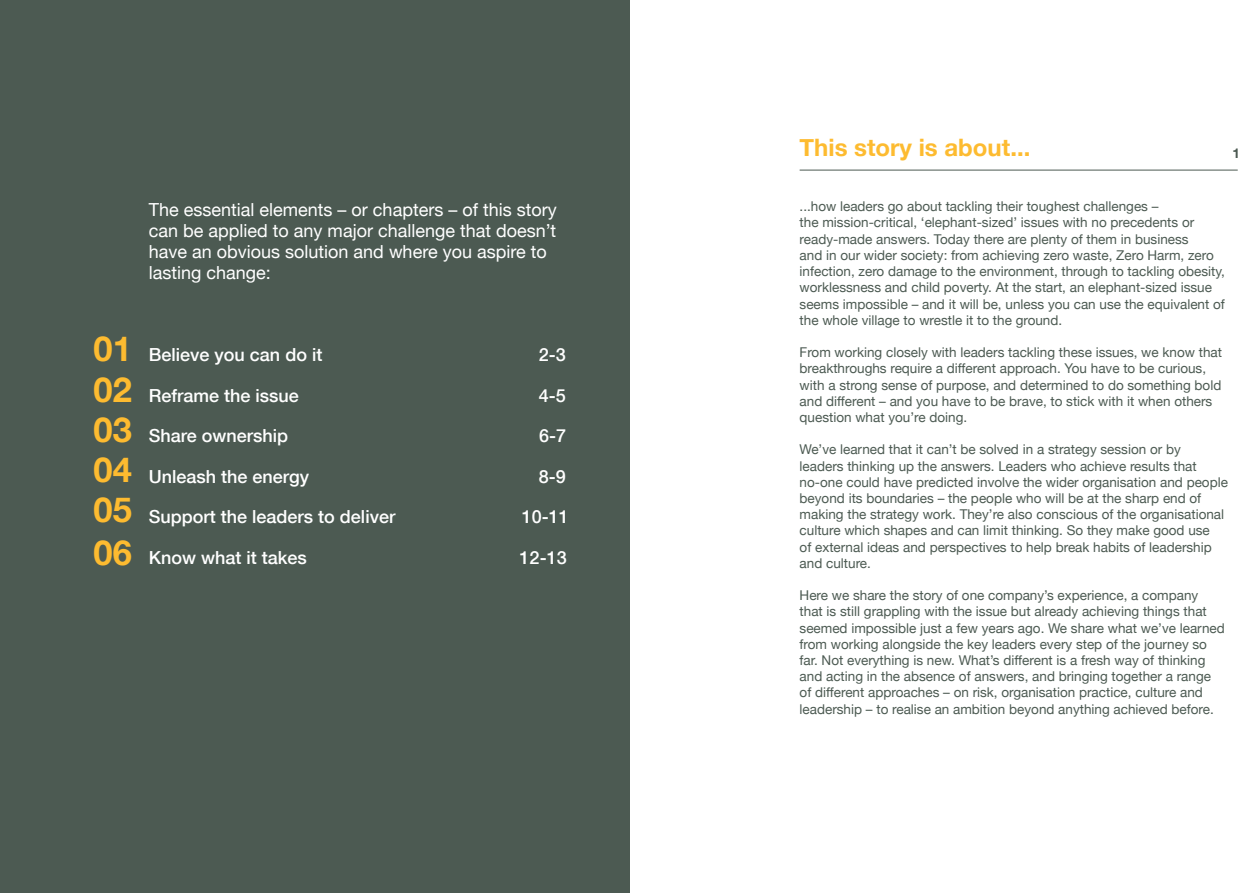
<style>
.page{position:relative;width:1259px;height:893px;background:#fff}
.page>*{position:absolute;margin:0;border:0;box-sizing:border-box;transform-origin:0 0}
.t1{font:700 34.5px/40.2px "Helvetica Neue";color:#fdbb30;text-align:justify}
.t2{font:700 24px "Helvetica Neue";color:#fdbb30}
.t3{font:18px/21px "Helvetica Neue";color:#fff}
.t4{font:500 18px "Helvetica Neue";color:#fff}
.t5{font:13.5px/16.2px "Helvetica Neue";color:#4c5a52}
.t6{font:700 13.5px "Helvetica Neue";color:#4c5a52}
</style>
<div class="page">
<div style="left:0;top:0;width:629px;height:893px;background:#4c5a52"></div>
<hr style="left:799px;top:170px;width:438px;height:1px;background:#4c5a52">
<h3 class="t3" style="left:149px;top:198px;width:409px">The essential elements – or chapters – of this story can be applied to any major challenge that doesn’t have an obvious solution and where you aspire to lasting change:</h3>
<h1 class="t1" style="left:94px;top:328px;width:40px">01<br>02<br>03<br>04<br>05</h1>
<h1 class="t1" style="left:94px;top:532px;width:40px">06</h1>
<h3 class="t4" style="left:149px;top:344px;width:175px">Believe you can do it</h3>
<h3 class="t4" style="left:539px;top:344px;width:29px">2-3</h3>
<h3 class="t4" style="left:149px;top:384px;width:152px">Reframe the issue</h3>
<h3 class="t4" style="left:539px;top:384px;width:29px">4-5</h3>
<h3 class="t4" style="left:149px;top:425px;width:141px">Share ownership</h3>
<h3 class="t4" style="left:539px;top:425px;width:29px">6-7</h3>
<h3 class="t4" style="left:149px;top:465px;width:162px">Unleash the energy</h3>
<h3 class="t4" style="left:539px;top:465px;width:29px">8-9</h3>
<h3 class="t4" style="left:149px;top:506px;width:248px">Support the leaders to deliver</h3>
<h3 class="t4" style="left:522px;top:506px;width:49px">10-11</h3>
<h3 class="t4" style="left:149px;top:546px;width:160px">Know what it takes</h3>
<h3 class="t4" style="left:519px;top:546px;width:49px">12-13</h3>
<h2 class="t2" style="left:799px;top:132px;width:232px">This story is about...</h2>
<p class="t6" style="left:1232px;top:144px;width:9px">1</p>
<p class="t5" style="left:799px;top:198px;width:427px">...how leaders go about tackling their toughest challenges –<br>the mission-critical, ‘elephant-sized’ issues with no precedents or ready-made answers. Today there are plenty of them in business<br>and in our wider society: from achieving zero waste, Zero Harm, zero infection, zero damage to the environment, through to tackling obesity, worklessness and child poverty. At the start, an elephant-sized issue seems impossible – and it will be, unless you can use the equivalent of the whole village to wrestle it to the ground.</p>
<p class="t5" style="left:799px;top:344px;width:424px">From working closely with leaders tackling these issues, we know that breakthroughs require a different approach. You have to be curious, with a strong sense of purpose, and determined to do something bold and different – and you have to be brave, to stick with it when others question what you’re doing.</p>
<p class="t5" style="left:799px;top:441px;width:430px">We’ve learned that it can’t be solved in a strategy session or by leaders thinking up the answers. Leaders who achieve results that no-one could have predicted involve the wider organisation and people beyond its boundaries – the people who will be at the sharp end of making the strategy work. They’re also conscious of the organisational culture which shapes and can limit thinking. So they make good use<br>of external ideas and perspectives to help break habits of leadership and culture.</p>
<p class="t5" style="left:799px;top:587px;width:427px">Here we share the story of one company’s experience, a company that is still grappling with the issue but already achieving things that seemed impossible just a few years ago. We share what we’ve learned from working alongside the key leaders every step of the journey so far. Not everything is new. What’s different is a fresh way of thinking and acting in the absence of answers, and bringing together a range of different approaches – on risk, organisation practice, culture and leadership – to realise an ambition beyond anything achieved before.</p>
</div>
